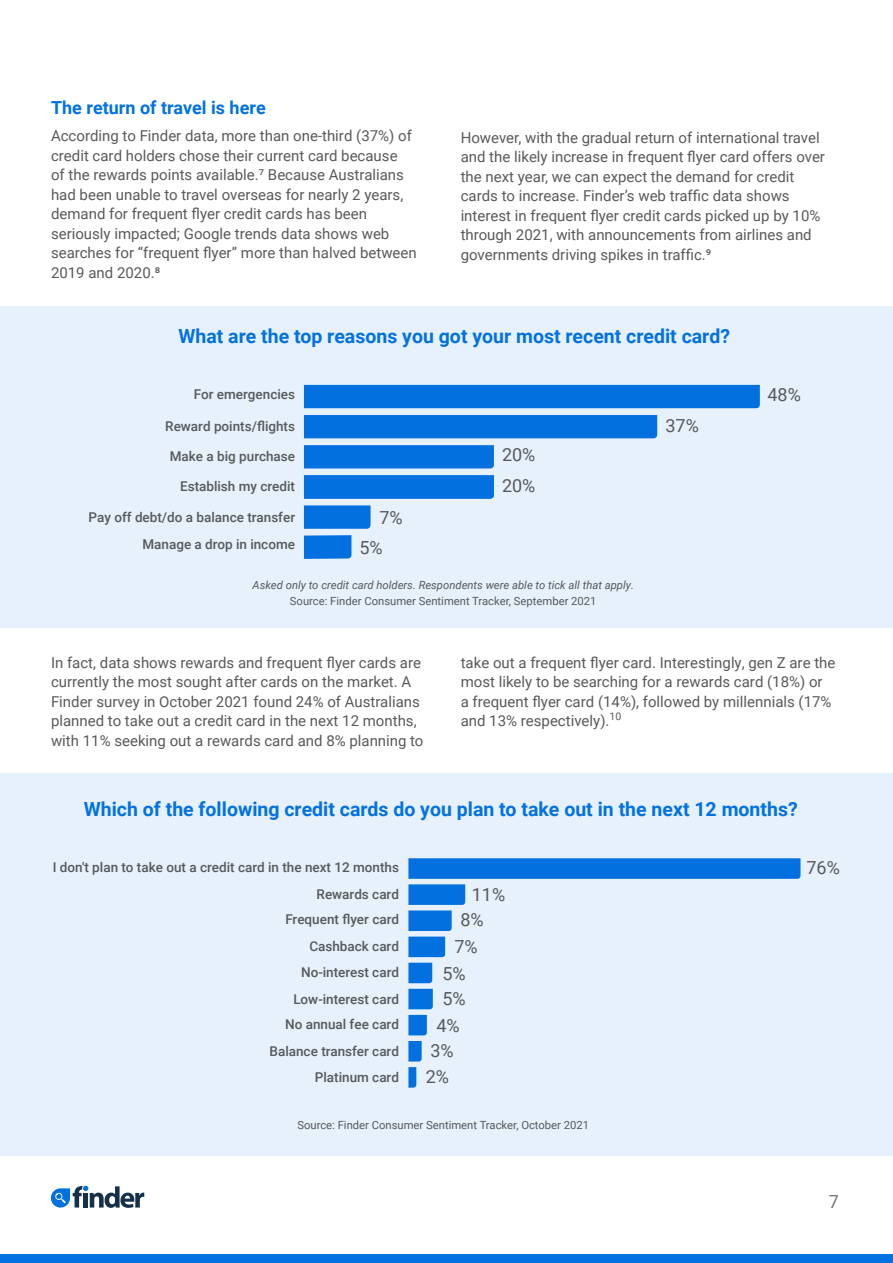
<style>
.page{position:relative;width:893px;height:1263px;background:#fff}
.page>*{position:absolute;margin:0;border:0;box-sizing:border-box;transform-origin:0 0}
.Heading_1{font:700 19.5px "Roboto";color:#0271e1}
.Heading_1-2{font:18px "Roboto";color:#58595b}
.Header_2{font:700 18px "Roboto";color:#0271e1}
.t1{font:18px "Roboto";color:#757577}
.body_copy{font:15px/19.5px "Roboto";color:#58595b}
.body_copy-2{font:500 13.5px "Roboto";color:#58595b}
.body_copy-3{font:italic 11.25px/16.5px "Roboto";color:#58595b;text-align:center}
.body_copy-4{font:11.25px "Roboto";color:#58595b}
.s1{font-style:normal}
</style>
<div class="page">
<div style="left:0;top:307px;width:893px;height:321px;background:#e6f1fc"></div>
<div style="left:0;top:773px;width:893px;height:383px;background:#e6f1fc"></div>
<div style="left:304px;top:385px;width:456px;height:23px;background:#0370e0"></div>
<div style="left:304px;top:415px;width:353px;height:23px;background:#0370e0"></div>
<div style="left:304px;top:445px;width:190px;height:23px;background:#0370e0"></div>
<svg style="left:304px;top:475px;width:190px;height:24px;background:#0571e0"></svg>
<svg style="left:304px;top:505px;width:67px;height:24px;background:#0b74e0"></svg>
<svg style="left:304px;top:535px;width:47px;height:24px"></svg>
<svg style="left:408px;top:858px;width:392px;height:99px"></svg>
<svg style="left:408px;top:963px;width:24px;height:20px"></svg>
<svg style="left:408px;top:989px;width:25px;height:20px"></svg>
<svg style="left:408px;top:1015px;width:19px;height:20px"></svg>
<svg style="left:408px;top:1041px;width:14px;height:20px"></svg>
<svg style="left:408px;top:1067px;width:8px;height:21px"></svg>
<div style="left:0;top:1254px;width:893px;height:9px;background:#0271e1"></div>
<svg style="left:51px;top:1186px;width:93px;height:21px"></svg>
<p class="Header_2" style="left:51px;top:95px;width:216px">The return of travel is here</p>
<p class="body_copy" style="left:51px;top:126px;width:367px">According to Finder data, more than one-third (37%) of credit card holders chose their current card because<br>of the rewards points available.7 Because Australians had been unable to travel overseas for nearly 2 years, demand for frequent flyer credit cards has been seriously impacted; Google trends data shows web searches for “frequent flyer” more than halved between 2019 and 2020.8</p>
<p class="body_copy" style="left:461px;top:127px;width:366px">However, with the gradual return of international travel and the likely increase in frequent flyer card offers over the next year, we can expect the demand for credit cards to increase. Finder’s web traffic data shows interest in frequent flyer credit cards picked up by 10% through 2021, with announcements from airlines and governments driving spikes in traffic.9</p>
<p class="Heading_1" style="left:178px;top:322px;width:553px">What are the top reasons you got your most recent credit card?</p>
<p class="body_copy-2" style="left:194px;top:385px;width:103px">For emergencies</p>
<p class="body_copy-2" style="left:165px;top:416px;width:131px">Reward points/flights</p>
<p class="body_copy-2" style="left:170px;top:446px;width:127px">Make a big purchase</p>
<p class="Heading_1-2" style="left:502px;top:442px;width:35px">20%</p>
<p class="body_copy-2" style="left:180px;top:476px;width:116px">Establish my credit</p>
<p class="Heading_1-2" style="left:502px;top:473px;width:35px">20%</p>
<p class="body_copy-2" style="left:89px;top:507px;width:208px">Pay off debt/do a balance transfer</p>
<p class="body_copy-2" style="left:142px;top:535px;width:154px">Manage a drop in income</p>
<p class="Heading_1-2" style="left:380px;top:505px;width:25px">7%</p>
<p class="Heading_1-2" style="left:359px;top:535px;width:25px">5%</p>
<p class="body_copy-3" style="left:253px;top:576px;width:383px">Asked only to credit card holders. Respondents were able to tick all that apply.<br><span class="s1">Source: Finder Consumer Sentiment Tracker, September 2021</span></p>
<p class="Heading_1-2" style="left:665px;top:413px;width:35px">37%</p>
<p class="Heading_1-2" style="left:767px;top:382px;width:35px">48%</p>
<p class="body_copy" style="left:51px;top:652px;width:374px">In fact, data shows rewards and frequent flyer cards are currently the most sought after cards on the market. A Finder survey in October 2021 found 24% of Australians planned to take out a credit card in the next 12 months, with 11% seeking out a rewards card and 8% planning to</p>
<p class="body_copy" style="left:461px;top:652px;width:376px">take out a frequent flyer card. Interestingly, gen Z are the most likely to be searching for a rewards card (18%) or<br>a frequent flyer card (14%), followed by millennials (17% and 13% respectively).<sup>10</sup></p>
<p class="Heading_1" style="left:84px;top:796px;width:715px">Which of the following credit cards do you plan to take out in the next 12 months?</p>
<p class="body_copy-2" style="left:53px;top:858px;width:348px">I don't plan to take out a credit card in the next 12 months</p>
<p class="body_copy-2" style="left:285px;top:910px;width:115px">Frequent flyer card</p>
<p class="body_copy-2" style="left:317px;top:884px;width:84px">Rewards card</p>
<p class="body_copy-2" style="left:309px;top:937px;width:91px">Cashback card</p>
<p class="body_copy-2" style="left:301px;top:962px;width:99px">No-interest card</p>
<p class="body_copy-2" style="left:293px;top:989px;width:107px">Low-interest card</p>
<p class="body_copy-2" style="left:285px;top:1015px;width:115px">No annual fee card</p>
<p class="body_copy-2" style="left:270px;top:1042px;width:131px">Balance transfer card</p>
<p class="body_copy-2" style="left:315px;top:1067px;width:86px">Platinum card</p>
<p class="Heading_1-2" style="left:472px;top:882px;width:35px">11%</p>
<p class="Heading_1-2" style="left:460px;top:907px;width:25px">8%</p>
<p class="Heading_1-2" style="left:454px;top:934px;width:25px">7%</p>
<p class="Heading_1-2" style="left:442px;top:961px;width:25px">5%</p>
<p class="Heading_1-2" style="left:442px;top:986px;width:25px">5%</p>
<p class="Heading_1-2" style="left:430px;top:1038px;width:25px">3%</p>
<p class="Heading_1-2" style="left:436px;top:1013px;width:25px">4%</p>
<p class="Heading_1-2" style="left:426px;top:1064px;width:25px">2%</p>
<p class="body_copy-4" style="left:297px;top:1117px;width:293px">Source: Finder Consumer Sentiment Tracker, October 2021</p>
<p class="Heading_1-2" style="left:806px;top:855px;width:35px">76%</p>
<p class="t1" style="left:829px;top:1189px;width:12px">7</p>
</div>
